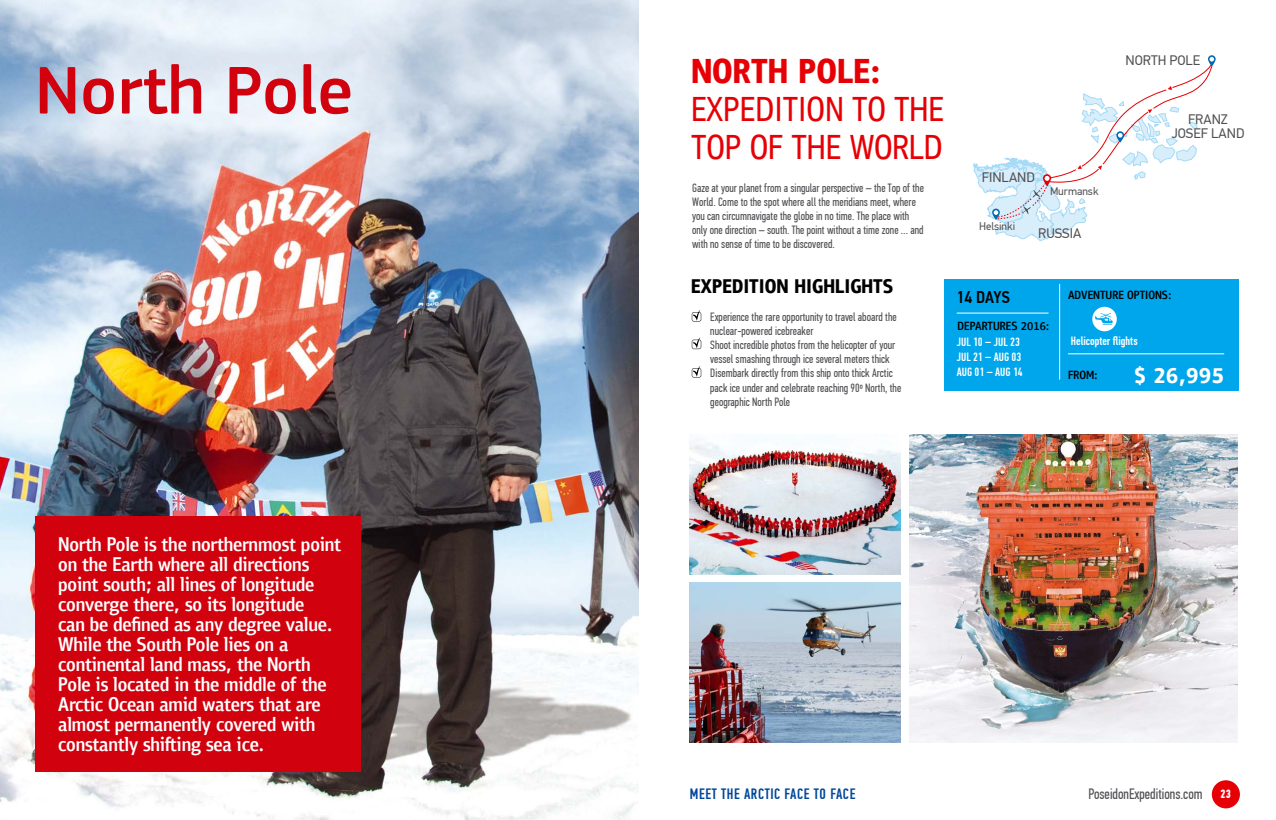
<style>
.page{position:relative;width:1276px;height:820px;background:#fff}
.page>*{position:absolute;margin:0;border:0;box-sizing:border-box;transform-origin:0 0}
.t1{font:500 70px "PF Square Sans Pro";color:#d1010e}
.t2{font:500 20px "PF Bulletin Sans Pro";color:#fff}
.t3{font:500 17px "PF Din Text Cond Pro";color:#000}
.t4{font:15px "PF Din Text Comp Pro";color:#504f53}
.t5{font:500 15px "PF Din Text Comp Pro";letter-spacing:.04em;color:#00469b}
.t6{font:13.8px/13.3px "PF Din Text Pro";color:#504f53;text-align:center}
.t7{font:12px/14px "PF Din Text Comp Pro";color:#504f53}
.t8{font:500 12px/14.8px "PF Din Text Comp Pro";color:#fff}
.t9{font:11.1px "PF Din Text Pro";color:#504f53}
.s1{font-weight:700;font-size:12px;color:#fff}
</style>
<div class="page">
<div style="left:944px;top:279px;width:294px;height:111px;background:#00a6eb"></div>
<hr style="left:1059px;top:284px;width:1px;height:95px;background:#fff">
<hr style="left:956px;top:312px;width:92px;height:1px;background:#fff">
<hr style="left:1068px;top:353px;width:156px;height:1px;background:#fff">
<div style="left:1092px;top:307px;width:24px;height:24px;background:#fff;border-radius:50%"></div>
<svg style="left:1095px;top:313px;width:18px;height:12px"></svg>
<img style="left:0;top:0;width:638px;height:819px">
<div style="left:35px;top:516px;width:325px;height:255px;background:#d1010e"></div>
<svg style="left:1208px;top:55px;width:7px;height:11px"></svg>
<svg style="left:973px;top:57px;width:241px;height:184px"></svg>
<svg style="left:691px;top:310px;width:10px;height:11px"></svg>
<svg style="left:691px;top:337px;width:10px;height:12px"></svg>
<svg style="left:691px;top:366px;width:10px;height:11px"></svg>
<img style="left:909px;top:434px;width:328px;height:308px">
<img style="left:690px;top:582px;width:210px;height:160px">
<img style="left:690px;top:438px;width:210px;height:135px">
<div style="left:1211px;top:780px;width:29px;height:28px;background:#e60005;border-radius:50%"></div>
<h1 class="t1" style="left:35px;top:50px;width:319px">North Pole</h1>
<h2 class="t2" style="left:69px;top:532px;width:273px">□ ▼ □● ▲ ▼ ■□ ▼ ■ □▲▼ □■▼</h2>
<h2 class="t2" style="left:58px;top:552px;width:32px">□■ ▼</h2>
<h2 class="t2" style="left:271px;top:552px;width:40px">▼ □■▲</h2>
<h2 class="t2" style="left:68px;top:572px;width:70px">□ ■▼ ▲□◆▼</h2>
<h2 class="t2" style="left:166px;top:572px;width:131px">●● ● ■ ▲ □ ●□■ ▼◆</h2>
<h2 class="t2" style="left:66px;top:592px;width:30px">□■❖</h2>
<h2 class="t2" style="left:133px;top:592px;width:154px">▼ ▲□ ▼▲ ●□■ ▼◆</h2>
<h2 class="t2" style="left:75px;top:612px;width:11px">■</h2>
<h2 class="t2" style="left:141px;top:612px;width:75px">■ ▲ ■</h2>
<h2 class="t2" style="left:286px;top:612px;width:34px">❖ ●◆</h2>
<h2 class="t2" style="left:147px;top:632px;width:129px">□◆▼ □● ● ▲ □■</h2>
<h2 class="t2" style="left:66px;top:652px;width:108px">□■▼■ ■▼ ● ● ■</h2>
<h2 class="t2" style="left:211px;top:652px;width:34px">▲▲ ▼</h2>
<h2 class="t2" style="left:68px;top:672px;width:85px">□● ▲ ●□ ▼</h2>
<h2 class="t2" style="left:262px;top:672px;width:48px">● □ ▼</h2>
<h2 class="t2" style="left:145px;top:692px;width:11px">■</h2>
<h2 class="t2" style="left:224px;top:692px;width:68px">▼▲ ▼▼</h2>
<h2 class="t2" style="left:67px;top:712px;width:44px">● □▲▼</h2>
<h2 class="t2" style="left:163px;top:712px;width:81px">■ ■▼● □❖</h2>
<h2 class="t2" style="left:66px;top:732px;width:149px">□■▲▼ ■▼● ▲ ▼ ■ ▲</h2>
<p class="t6" style="left:1125px;top:54px;width:76px">NORTH POLE</p>
<p class="t7" style="left:692px;top:181px;width:233px">Gaze at your planet from a singular perspective – the Top of the World. Come to the spot where all the meridians meet, where you can circumnavigate the globe in no time. The place with only one direction – south. The point without a time zone … and with no sense of time to be discovered.</p>
<p class="t7" style="left:710px;top:310px;width:192px">Experience the rare opportunity to travel aboard the nuclear-powered icebreaker<br>Shoot incredible photos from the helicopter of your vessel smashing through ice several meters thick Disembark directly from this ship onto thick Arctic pack ice under and celebrate reaching 90º North, the geographic North Pole</p>
<p class="t6" style="left:982px;top:171px;width:55px">FINLAND</p>
<p class="t9" style="left:1050px;top:185px;width:50px">Murmansk</p>
<p class="t9" style="left:979px;top:219px;width:38px">Helsinki</p>
<p class="t6" style="left:1038px;top:227px;width:45px">RUSSIA</p>
<h3 class="t3" style="left:956px;top:287px;width:55px">14 DAYS</h3>
<p class="t8" style="left:956px;top:335px;width:68px">JUL 10 – JUL 23<br>JUL 21 – AUG 03<br>AUG 01 – AUG 14</p>
<p class="t8" style="left:1071px;top:333px;width:68px">Helicopter flights</p>
<p class="t6" style="left:1171px;top:113px;width:75px">FRANZ<br>JOSEF LAND</p>
<p class="t5" style="left:690px;top:785px;width:167px">MEET THE ARCTIC FACE TO FACE</p>
<p class="t4" style="left:1088px;top:785px;width:144px">PoseidonExpeditions.com <span class="s1">23</span></p>
</div>
